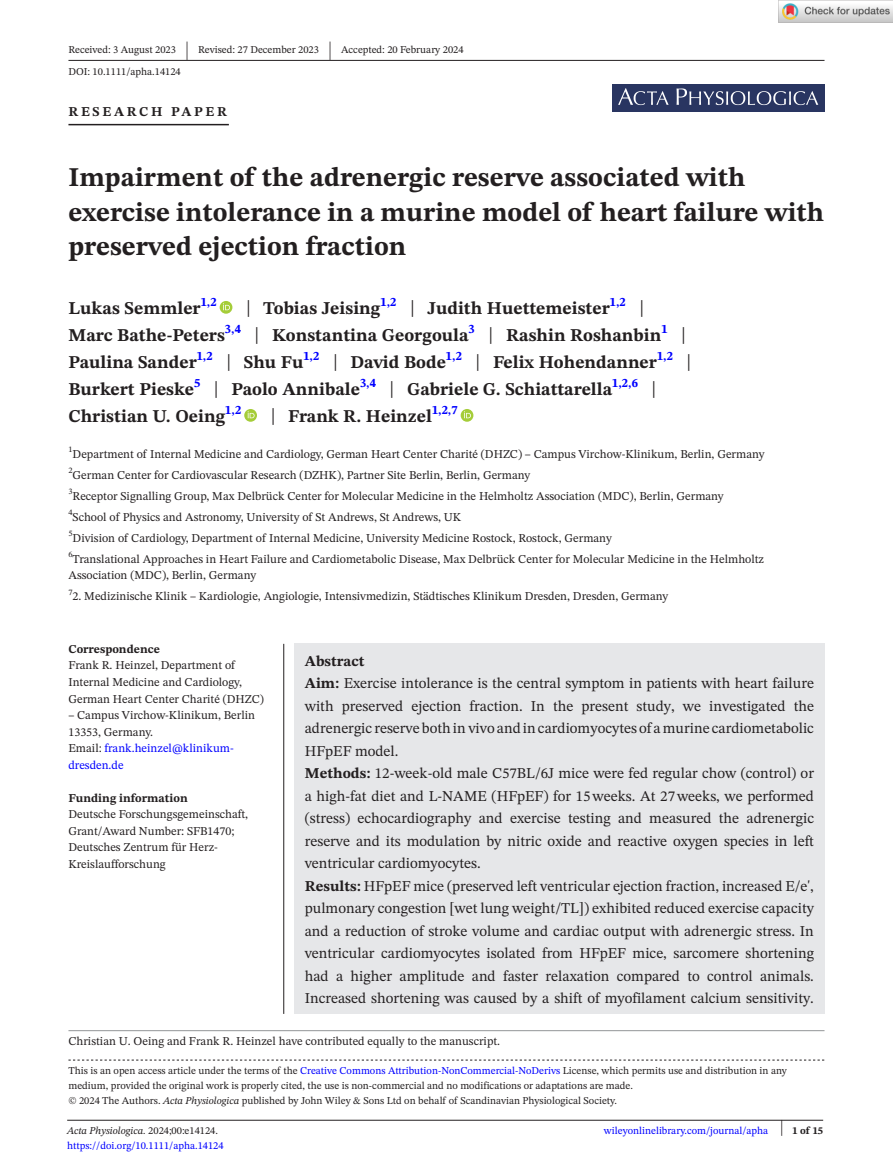
<style>
.page{position:relative;width:893px;height:1174px;background:#fff}
.page>*{position:absolute;margin:0;border:0;box-sizing:border-box;transform-origin:0 0}
.t1{font:700 27px/34.5px "STIX Two Text";color:#231f20}
.t2{font:25.65px "STIX Two Text";color:#231f20;scale:.49 1}
.t3{font:700 18px/27px "STIX Two Text";color:#231f20}
.t4{font:15px/22.5px "STIX Two Text";color:#231f20}
.t5{font:700 13.5px "STIX Two Text";letter-spacing:.2em;color:#231f20}
.t6{font:700 12.6px "STIX Two Text";color:#00f}
.t7{font:12px/16.5px "STIX Two Text";color:#231f20}
.t8{font:700 12px "STIX Two Text";color:#231f20}
.t9{font:10.5px/15px "STIX Two Text";color:#231f20}
.t10{font:10.5px "STIX Two Text";color:#00f}
.t11{font:italic 10.5px "STIX Two Text";color:#231f20}
.t12{font:700 10.5px "STIX Two Text";color:#231f20}
.t13{font:8.4px "STIX Two Text";color:#231f20}
.s1{font-weight:400;font-size:23.4px}
.s2{color:#00f}
.s3{font-weight:700}
.s4{font-style:italic}
.s5{font-style:normal}
.s6{font-weight:400;font-size:22.2px}
</style>
<div class="page">
<hr style="left:67px;top:1119px;width:756px;height:1px;background:#231f20">
<div style="left:612px;top:84px;width:212px;height:27px;background:#293561"></div>
<svg style="left:618px;top:88px;width:51px;height:17px"></svg>
<svg style="left:676px;top:88px;width:142px;height:17px"></svg>
<hr style="left:68px;top:60px;width:756px;height:1px;background:#231f20">
<hr style="left:68px;top:124px;width:161px;height:1px;background:#231f20">
<svg style="left:220px;top:301px;width:12px;height:13px"></svg>
<svg style="left:223px;top:303px;width:7px;height:7px"></svg>
<svg style="left:244px;top:409px;width:13px;height:13px"></svg>
<svg style="left:248px;top:411px;width:7px;height:7px"></svg>
<svg style="left:461px;top:409px;width:12px;height:13px"></svg>
<svg style="left:464px;top:411px;width:7px;height:7px"></svg>
<svg style="left:68px;top:1059px;width:756px;height:1px"></svg>
<hr style="left:68px;top:1030px;width:756px;height:1px;background:#939598">
<div style="left:294px;top:644px;width:530px;height:370px;background:#e6e7e9"></div>
<hr style="left:283px;top:644px;width:1px;height:370px;background:#231f20">
<img style="left:779px;top:0;width:114px;height:23px">
<p class="t9" style="left:68px;top:42px;width:109px">Received: 3 August 2023</p>
<h2 class="t2" style="left:185px;top:32px;width:8px">|</h2>
<p class="t9" style="left:198px;top:42px;width:122px">Revised: 27 December 2023</p>
<h2 class="t2" style="left:328px;top:32px;width:8px">|</h2>
<p class="t9" style="left:341px;top:42px;width:124px">Accepted: 20 February 2024</p>
<p class="t9" style="left:68px;top:64px;width:114px">DOI: 10.1111/apha.14124</p>
<p class="t5" style="left:68px;top:101px;width:160px">RESEARCH PAPER</p>
<h1 class="t1" style="left:68px;top:161px;width:757px">Impairment of the adrenergic reserve associated with exercise intolerance in a murine model of heart failure with preserved ejection fraction</h1>
<h3 class="t3" style="left:68px;top:295px;width:150px">Lukas Semmler<sup>1,2</sup></h3>
<p class="t3" style="left:68px;top:295px;width:624px;text-indent:178px"><span class="s1">|</span> Tobias Jeising<sup>1,2</sup> <span class="s1">|</span> Judith Huettemeister<sup>1,2</sup> <span class="s1">| </span>Marc Bathe-Peters<sup>3,4</sup> <span class="s1">|</span> Konstantina Georgoula<sup>3</sup> <span class="s1">|</span> Rashin Roshanbin<sup>1</sup> <span class="s1">| </span>Paulina Sander<sup>1,2</sup> <span class="s1">|</span> Shu Fu<sup>1,2</sup> <span class="s1">|</span> David Bode<sup>1,2</sup> <span class="s1">|</span> Felix Hohendanner<sup>1,2</sup> <span class="s1">| </span>Burkert Pieske<sup>5</sup> <span class="s1">|</span> Paolo Annibale<sup>3,4</sup> <span class="s1">|</span> Gabriele G. Schiattarella<sup>1,2,6</sup> <span class="s1">| </span>Christian U. Oeing<sup>1,2</sup></p>
<h3 class="t3" style="left:271px;top:403px;width:163px"><span class="s1">|</span> Frank R. Heinzel</h3>
<p class="t6" style="left:432px;top:400px;width:27px">1,2,7</p>
<p class="t13" style="left:68px;top:443px;width:6px">1</p>
<p class="t7" style="left:73px;top:445px;width:693px">Department of Internal Medicine and Cardiology, German Heart Center Charité (DHZC) – Campus Virchow-Klinikum, Berlin, Germany</p>
<p class="t13" style="left:68px;top:464px;width:6px">2</p>
<p class="t7" style="left:73px;top:466px;width:459px">German Center for Cardiovascular Research (DZHK), Partner Site Berlin, Berlin, Germany</p>
<p class="t13" style="left:68px;top:485px;width:6px">3</p>
<p class="t7" style="left:73px;top:487px;width:653px">Receptor Signalling Group, Max Delbrück Center for Molecular Medicine in the Helmholtz Association (MDC), Berlin, Germany</p>
<p class="t13" style="left:68px;top:506px;width:6px">4</p>
<p class="t7" style="left:73px;top:508px;width:390px">School of Physics and Astronomy, University of St Andrews, St Andrews, UK</p>
<p class="t13" style="left:68px;top:527px;width:6px">5</p>
<p class="t7" style="left:73px;top:529px;width:541px">Division of Cardiology, Department of Internal Medicine, University Medicine Rostock, Rostock, Germany</p>
<p class="t13" style="left:68px;top:548px;width:6px">6</p>
<p class="t7" style="left:68px;top:550px;width:697px;text-indent:4px">Translational Approaches in Heart Failure and Cardiometabolic Disease, Max Delbrück Center for Molecular Medicine in the Helmholtz<br>Association (MDC), Berlin, Germany</p>
<p class="t13" style="left:68px;top:586px;width:6px">7</p>
<p class="t7" style="left:73px;top:588px;width:597px">2. Medizinische Klinik – Kardiologie, Angiologie, Intensivmedizin, Städtisches Klinikum Dresden, Dresden, Germany</p>
<p class="t8" style="left:68px;top:640px;width:93px">Correspondence</p>
<p class="t7" style="left:68px;top:657px;width:197px">Frank R. Heinzel, Department of<br>Internal Medicine and Cardiology,<br>German Heart Center Charité (DHZC)</p>
<p class="t7" style="left:68px;top:706px;width:188px">– Campus Virchow-Klinikum, Berlin<br>13353, Germany.<br>Email: <span class="s2">frank.heinzel@klinikum&shy;dresden.de</span></p>
<p class="t8" style="left:68px;top:789px;width:121px">Funding information</p>
<p class="t7" style="left:68px;top:805px;width:181px">Deutsche Forschungsgemeinschaft,<br>Grant/Award Number: SFB1470;<br>Deutsches Zentrum für Herz-<br>Kreislaufforschung</p>
<p class="t4" style="left:305px;top:649px;width:511px"><span class="s3">Abstract<br>Aim:</span> Exercise intolerance is the central symptom in patients with heart failure with preserved ejection fraction. In the present study, we investigated the adrenergic reserve both in vivo and in cardiomyocytes of a murine cardiometabolic HFpEF model.<br><span class="s3">Methods:</span> 12-week-old male C57BL/6J mice were fed regular chow (control) or a high-fat diet and L-NAME (HFpEF) for 15weeks. At 27weeks, we performed (stress) echocardiography and exercise testing and measured the adrenergic reserve and its modulation by nitric oxide and reactive oxygen species in left ventricular cardiomyocytes.<br><span class="s3">Results:</span> HFpEF mice (preserved left ventricular ejection fraction, increased E/e', pulmonary congestion [wet lung weight/TL]) exhibited reduced exercise capacity and a reduction of stroke volume and cardiac output with adrenergic stress. In ventricular cardiomyocytes isolated from HFpEF mice, sarcomere shortening had a higher amplitude and faster relaxation compared to control animals.<br>Increased shortening was caused by a shift of myofilament calcium sensitivity.</p>
<p class="t7" style="left:68px;top:1032px;width:433px">Christian U. Oeing and Frank R. Heinzel have contributed equally to the manuscript.</p>
<p class="t9" style="left:68px;top:1063px;width:720px">This is an open access article under the terms of the <span class="s2">Creative Commons Attribution-NonCommercial-NoDerivs</span> License, which permits use and distribution in any medium, provided the original work is properly cited, the use is non-commercial and no modifications or adaptations are made.<br>© 2024 The Authors. <span class="s4">Acta Physiologica</span> published by John Wiley &amp; Sons Ltd on behalf of Scandinavian Physiological Society.</p>
<p class="t11" style="left:67px;top:1123px;width:152px">Acta Physiologica. <span class="s5">2024;00:e14124.</span></p>
<p class="t12" style="left:780px;top:1123px;width:45px"><span class="s6">|</span> 1 of 15</p>
<p class="t10" style="left:67px;top:1138px;width:158px">https://doi.org/10.1111/apha.14124</p>
<p class="t10" style="left:604px;top:1123px;width:166px">wileyonlinelibrary.com/journal/apha</p>
</div>
